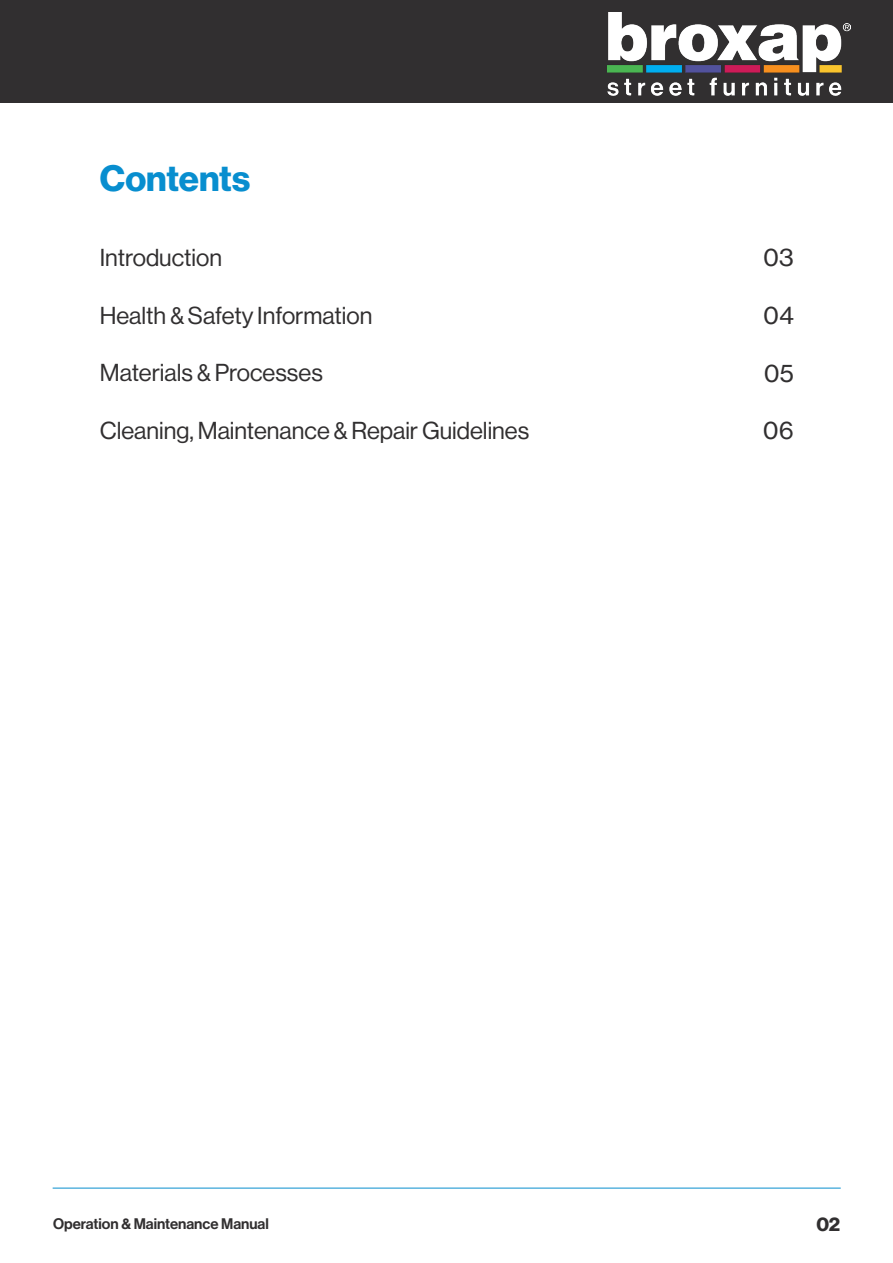
<style>
.page{position:relative;width:893px;height:1263px;background:#fff}
.page>*{position:absolute;margin:0;border:0;box-sizing:border-box;transform-origin:0 0}
.t1{font:36px "N Haas Grotesk DS Pro 75 Bd";color:#088ecf}
.t2{font:24px "N Haas Grotesk DS Pro 55 Rg";color:#312f30}
.t3{font:24px "N Haas Grotesk TX Pro 55 Rg";color:#312f30}
.t4{font:19.5px "N Haas Grotesk DS Pro 75 Bd";color:#312f30}
.t5{font:15px "N Haas Grotesk DS Pro 65 Md";color:#312f30}
</style>
<div class="page">
<div style="left:0;top:0;width:893px;height:103px;background:#312f30"></div>
<hr style="left:53px;top:1188px;width:788px;height:1px;background:#088ecf">
<img style="left:608px;top:13px;width:243px;height:82px">
<p class="t1" style="left:100px;top:157px;width:152px">Contents</p>
<p class="t2" style="left:100px;top:244px;width:124px">Introduction</p>
<p class="t2" style="left:100px;top:302px;width:274px">Health &amp; Safety Information</p>
<p class="t2" style="left:100px;top:359px;width:225px">Materials &amp; Processes</p>
<p class="t2" style="left:100px;top:417px;width:431px">Cleaning, Maintenance &amp; Repair Guidelines</p>
<p class="t3" style="left:763px;top:243px;width:32px">03</p>
<p class="t3" style="left:763px;top:301px;width:32px">04</p>
<p class="t3" style="left:764px;top:358px;width:32px">05</p>
<p class="t3" style="left:763px;top:416px;width:33px">06</p>
<p class="t5" style="left:53px;top:1214px;width:217px">Operation &amp; Maintenance Manual</p>
<p class="t4" style="left:816px;top:1213px;width:25px">02</p>
</div>
